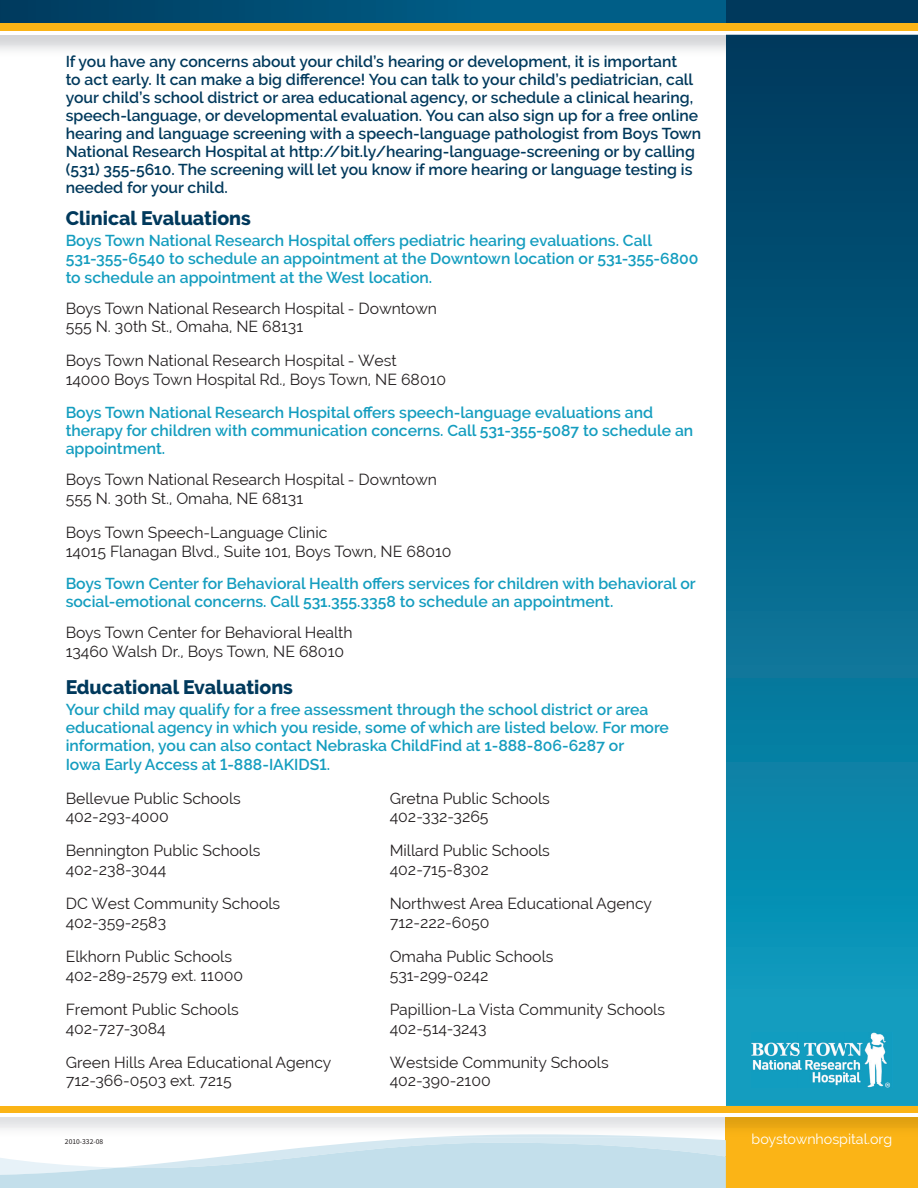
<style>
.page{position:relative;width:918px;height:1188px;background:#fff}
.page>*{position:absolute;margin:0;border:0;box-sizing:border-box;transform-origin:0 0}
.t1{font:800 19.5px "Raleway";color:#00395c}
.t2{font:15.75px/18.9px "Raleway";color:#231f20}
.t3{font:600 15.75px/18.3px "Raleway";color:#149dbf}
.t4{font:600 15.75px/18px "Raleway";color:#00395c}
.t5{font:14.25px "Raleway";color:#fff}
.t6{font:7.5px "Source Sans Pro";color:#231f20}
</style>
<div class="page">
<div style="left:726px;top:1116px;width:192px;height:72px;background:#fbb416"></div>
<img style="left:0;top:1117px;width:918px;height:21px">
<div style="left:0;top:1106px;width:918px;height:7px;background:#fbb416"></div>
<img style="left:726px;top:1117px;width:192px;height:6px">
<hr style="left:0;top:1113px;width:918px;height:4px;background:#fff">
<div style="left:0;top:0;width:918px;height:24px;background:#00395c"></div>
<div style="left:0;top:0;width:726px;height:24px;background:linear-gradient(to right,#003d61,#006690)"></div>
<div style="left:0;top:24px;width:918px;height:7px;background:#fbb416"></div>
<img style="left:419px;top:1134px;width:266px;height:4px">
<svg style="left:0;top:1138px;width:726px;height:50px"></svg>
<svg style="left:726px;top:35px;width:192px;height:1071px;background:#056b8e"></svg>
<img style="left:752px;top:1032px;width:140px;height:56px">
<p class="t4" style="left:66px;top:53px;width:637px">If you have any concerns about your child’s hearing or development, it is important<br>to act early. It can make a big difference! You can talk to your child’s pediatrician, call your child’s school district or area educational agency, or schedule a clinical hearing, speech-language, or developmental evaluation. You can also sign up for a free online hearing and language screening with a speech-language pathologist from Boys Town National Research Hospital at http://bit.ly/hearing-language-screening or by calling (531) 355-5610. The screening will let you know if more hearing or language testing is needed for your child.</p>
<p class="t1" style="left:66px;top:207px;width:187px">Clinical Evaluations</p>
<p class="t3" style="left:66px;top:231px;width:634px">Boys Town National Research Hospital offers pediatric hearing evaluations. Call<br>531-355-6540 to schedule an appointment at the Downtown location or 531-355-6800 to schedule an appointment at the West location.</p>
<p class="t2" style="left:66px;top:299px;width:373px">Boys Town National Research Hospital - Downtown<br>555 N. 30th St., Omaha, NE 68131</p>
<p class="t2" style="left:66px;top:351px;width:382px">Boys Town National Research Hospital - West<br>14000 Boys Town Hospital Rd., Boys Town, NE 68010</p>
<p class="t3" style="left:66px;top:403px;width:629px">Boys Town National Research Hospital offers speech-language evaluations and therapy for children with communication concerns. Call 531-355-5087 to schedule an appointment.</p>
<p class="t2" style="left:66px;top:470px;width:373px">Boys Town National Research Hospital - Downtown<br>555 N. 30th St., Omaha, NE 68131</p>
<p class="t2" style="left:66px;top:523px;width:387px">Boys Town Speech-Language Clinic<br>14015 Flanagan Blvd., Suite 101, Boys Town, NE 68010</p>
<p class="t3" style="left:66px;top:575px;width:632px">Boys Town Center for Behavioral Health offers services for children with behavioral or social-emotional concerns. Call 531.355.3358 to schedule an appointment.</p>
<p class="t2" style="left:66px;top:623px;width:288px">Boys Town Center for Behavioral Health<br>13460 Walsh Dr., Boys Town, NE 68010</p>
<p class="t1" style="left:66px;top:676px;width:229px">Educational Evaluations</p>
<p class="t3" style="left:66px;top:700px;width:605px">Your child may qualify for a free assessment through the school district or area educational agency in which you reside, some of which are listed below. For more information, you can also contact Nebraska ChildFind at 1-888-806-6287 or<br>Iowa Early Access at 1-888-IAKIDS1.</p>
<p class="t2" style="left:66px;top:789px;width:177px">Bellevue Public Schools</p>
<p class="t2" style="left:390px;top:789px;width:162px">Gretna Public Schools</p>
<p class="t2" style="left:66px;top:807px;width:105px">402-293-4000</p>
<p class="t2" style="left:390px;top:807px;width:100px">402-332-3265</p>
<p class="t2" style="left:66px;top:841px;width:196px">Bennington Public Schools</p>
<p class="t2" style="left:390px;top:841px;width:162px">Millard Public Schools</p>
<p class="t2" style="left:66px;top:860px;width:102px">402-238-3044</p>
<p class="t2" style="left:390px;top:860px;width:101px">402-715-8302</p>
<p class="t2" style="left:66px;top:894px;width:216px">DC West Community Schools</p>
<p class="t2" style="left:390px;top:894px;width:264px">Northwest Area Educational Agency</p>
<p class="t2" style="left:66px;top:913px;width:102px">402-359-2583</p>
<p class="t2" style="left:390px;top:913px;width:101px">712-222-6050</p>
<p class="t2" style="left:66px;top:947px;width:168px">Elkhorn Public Schools</p>
<p class="t2" style="left:390px;top:947px;width:165px">Omaha Public Schools</p>
<p class="t2" style="left:66px;top:966px;width:179px">402-289-2579 ext. 11000</p>
<p class="t2" style="left:390px;top:966px;width:100px">531-299-0242</p>
<p class="t2" style="left:66px;top:1000px;width:175px">Fremont Public Schools</p>
<p class="t2" style="left:390px;top:1000px;width:277px">Papillion-La Vista Community Schools</p>
<p class="t2" style="left:66px;top:1019px;width:102px">402-727-3084</p>
<p class="t2" style="left:390px;top:1019px;width:98px">402-514-3243</p>
<p class="t2" style="left:66px;top:1053px;width:267px">Green Hills Area Educational Agency</p>
<p class="t2" style="left:390px;top:1053px;width:220px">Westside Community Schools</p>
<p class="t2" style="left:66px;top:1071px;width:168px">712-366-0503 ext. 7215</p>
<p class="t2" style="left:390px;top:1071px;width:103px">402-390-2100</p>
<p class="t6" style="left:65px;top:1137px;width:40px">2010-332-08</p>
<p class="t5" style="left:752px;top:1131px;width:142px">boystownhospital.org</p>
</div>
